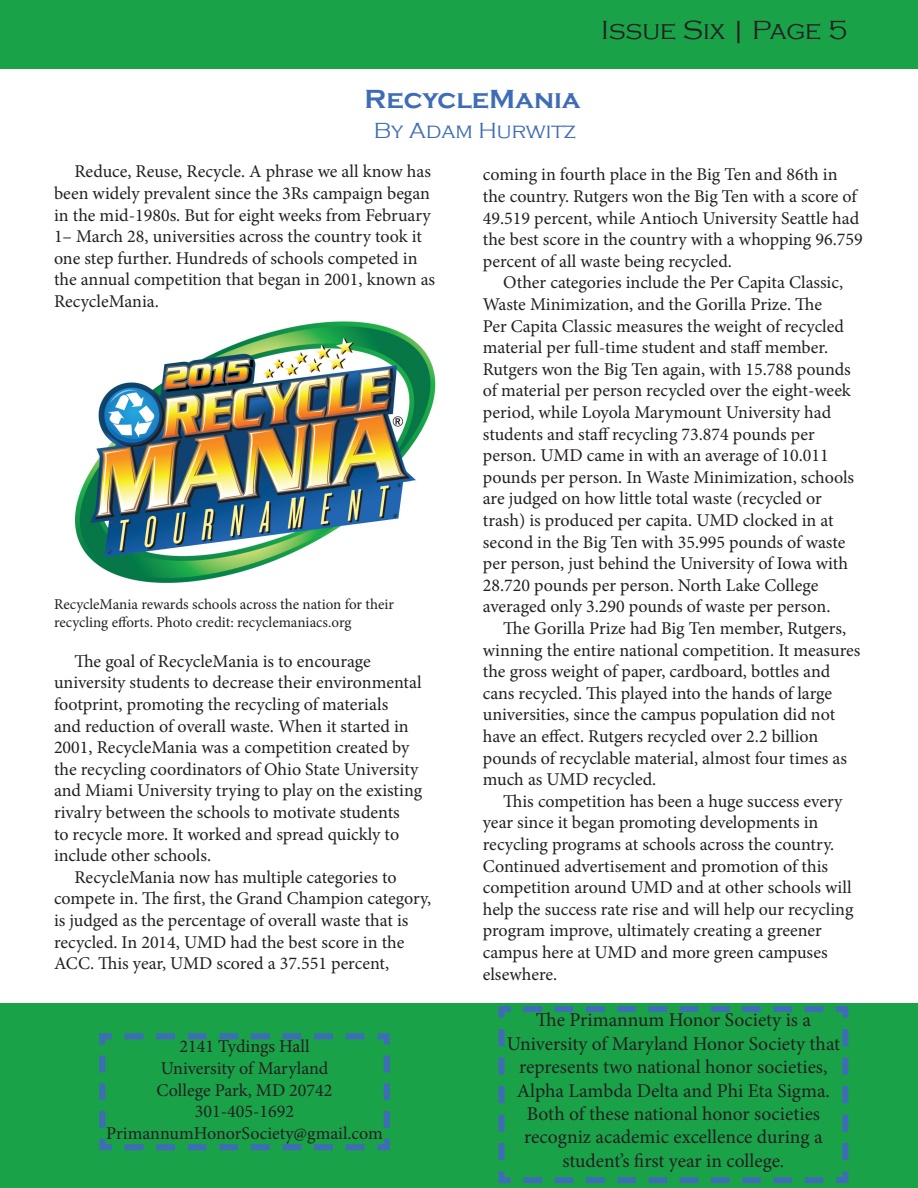
<style>
.page{position:relative;width:918px;height:1188px;background:#fff}
.page>*{position:absolute;margin:0;border:0;box-sizing:border-box;transform-origin:0 0}
.t1{font:300 27px "Copperplate Gothic";color:#231f20}
.t2{font:700 27px "Copperplate Gothic";color:#3e6db5}
.t3{font:300 22.5px "Copperplate Gothic";color:#3e6db5}
.t4{font:19.5px/23.4px "Minion Pro";color:#231f20;text-align:center}
.t5{font:18px/21.6px "Minion Pro";color:#231f20}
.t6{font:15px/18px "Minion Pro";letter-spacing:-.005em;color:#231f20}
</style>
<div class="page">
<div style="left:0;top:0;width:918px;height:68px;background:#1aa249"></div>
<img style="left:75px;top:321px;width:360px;height:262px">
<div style="left:0;top:1003px;width:918px;height:185px;background:#1aa249"></div>
<svg style="left:99px;top:1033px;width:291px;height:118px"></svg>
<svg style="left:498px;top:1006px;width:351px;height:178px"></svg>
<p class="t1" style="left:601px;top:16px;width:248px">Issue Six | Page 5</p>
<p class="t2" style="left:364px;top:84px;width:218px">RecycleMania</p>
<p class="t3" style="left:374px;top:118px;width:204px">By Adam Hurwitz</p>
<p class="t5" style="left:54px;top:161px;width:383px;text-indent:20px">Reduce, Reuse, Recycle. A phrase we all know has been widely prevalent since the 3Rs campaign began in the mid-1980s. But for eight weeks from February 1– March 28, universities across the country took it one step further. Hundreds of schools competed in the annual competition that began in 2001, known as RecycleMania.</p>
<p class="t5" style="left:483px;top:164px;width:381px">coming in fourth place in the Big Ten and 86th in the country. Rutgers won the Big Ten with a score of 49.519 percent, while Antioch University Seattle had the best score in the country with a whopping 96.759 percent of all waste being recycled.</p>
<p class="t5" style="left:483px;top:272px;width:373px;text-indent:20px">Other categories include the Per Capita Classic, Waste Minimization, and the Gorilla Prize. The<br>Per Capita Classic measures the weight of recycled material per full-time student and staff member.<br>Rutgers won the Big Ten again, with 15.788 pounds of material per person recycled over the eight-week period, while Loyola Marymount University had students and staff recycling 73.874 pounds per person. UMD came in with an average of 10.011 pounds per person. In Waste Minimization, schools are judged on how little total waste (recycled or trash) is produced per capita. UMD clocked in at second in the Big Ten with 35.995 pounds of waste per person, just behind the University of Iowa with 28.720 pounds per person. North Lake College averaged only 3.290 pounds of waste per person.</p>
<p class="t5" style="left:483px;top:618px;width:379px;text-indent:20px">The Gorilla Prize had Big Ten member, Rutgers, winning the entire national competition. It measures the gross weight of paper, cardboard, bottles and cans recycled. This played into the hands of large universities, since the campus population did not have an effect. Rutgers recycled over 2.2 billion pounds of recyclable material, almost four times as much as UMD recycled.</p>
<p class="t5" style="left:483px;top:790px;width:372px;text-indent:20px">This competition has been a huge success every year since it began promoting developments in recycling programs at schools across the country.<br>Continued advertisement and promotion of this competition around UMD and at other schools will help the success rate rise and will help our recycling program improve, ultimately creating a greener campus here at UMD and more green campuses elsewhere.</p>
<p class="t6" style="left:54px;top:596px;width:342px">RecycleMania rewards schools across the nation for their recycling efforts. Photo credit: recyclemaniacs.org</p>
<p class="t5" style="left:54px;top:650px;width:370px;text-indent:20px">The goal of RecycleMania is to encourage university students to decrease their environmental footprint, promoting the recycling of materials<br>and reduction of overall waste. When it started in 2001, RecycleMania was a competition created by the recycling coordinators of Ohio State University and Miami University trying to play on the existing rivalry between the schools to motivate students<br>to recycle more. It worked and spread quickly to include other schools.</p>
<p class="t5" style="left:54px;top:866px;width:379px;text-indent:20px">RecycleMania now has multiple categories to compete in. The first, the Grand Champion category, is judged as the percentage of overall waste that is recycled. In 2014, UMD had the best score in the ACC. This year, UMD scored a 37.551 percent,</p>
<p class="t5" style="left:179px;top:1036px;width:132px">2141 Tydings Hall</p>
<p class="t5" style="left:161px;top:1057px;width:169px">University of Maryland</p>
<p class="t5" style="left:157px;top:1079px;width:177px">College Park, MD 20742</p>
<p class="t5" style="left:195px;top:1101px;width:101px">301-405-1692</p>
<p class="t5" style="left:106px;top:1122px;width:278px">PrimannumHonorSociety@gmail.com</p>
<p class="t4" style="left:507px;top:1008px;width:335px">The Primannum Honor Society is a University of Maryland Honor Society that represents two national honor societies, Alpha Lambda Delta and Phi Eta Sigma.<br>Both of these national honor societies recogniz academic excellence during a student’s first year in college.</p>
</div>
